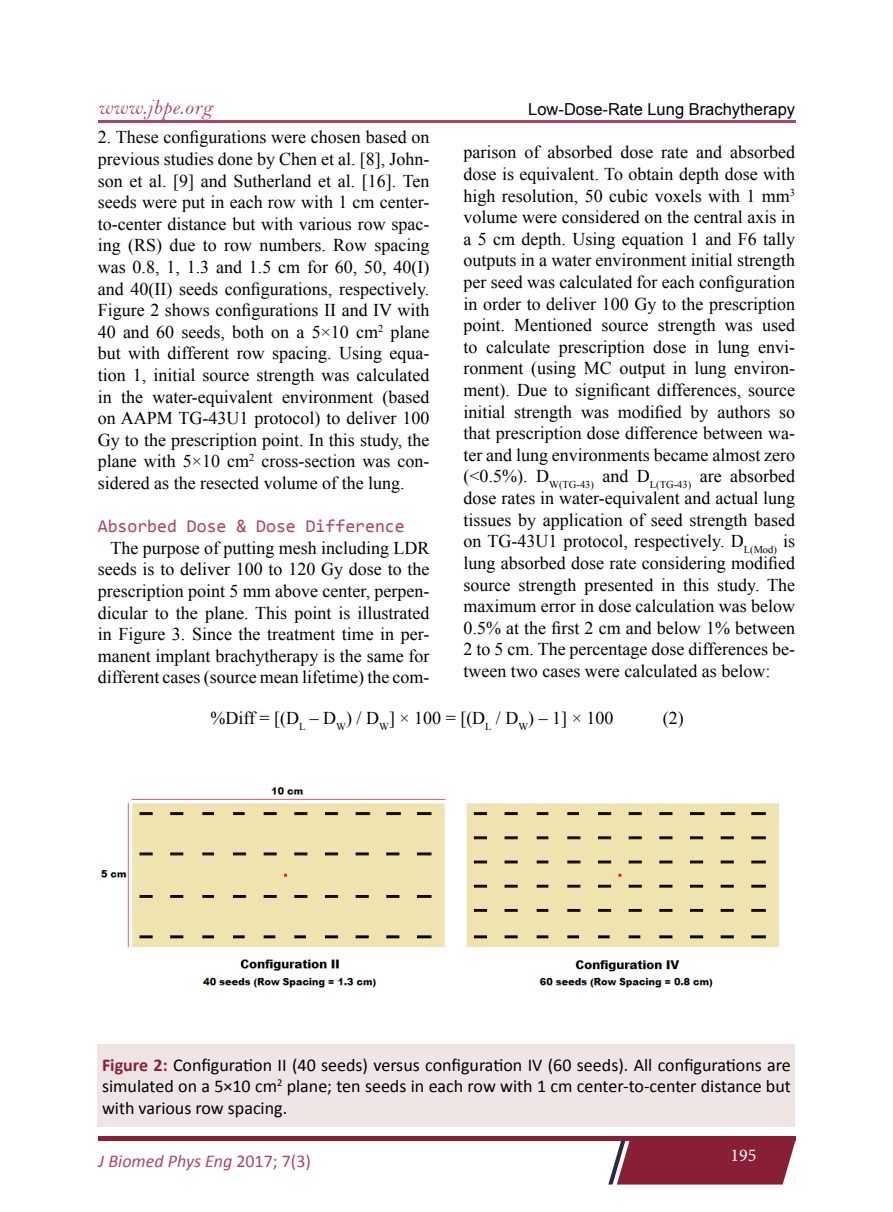
<style>
.page{position:relative;width:893px;height:1212px;background:#fff}
.page>*{position:absolute;margin:0;border:0;box-sizing:border-box;transform-origin:0 0}
.t1{font:21px "Bell MT Italic";letter-spacing:.03em;color:#ad465c}
.t2{font:18px/21.6px "Times New Roman";color:#000;text-align:justify}
.t3{font:18px/21.6px "Calibri";color:#000;text-align:justify}
.t4{font:18px "Consolas";color:#ad465c}
.t5{font:italic 18px "Calibri";color:#ad465c}
.t6{font:18px "Minion Pro";color:#fff}
.t7{font:16.5px "Arial";color:#000}
.s1{font-weight:700;color:#891f36}
.s2{font-style:normal}
</style>
<div class="page">
<div style="left:98px;top:1136px;width:697px;height:5px;background:#891f36"></div>
<svg style="left:608px;top:1141px;width:187px;height:43px;background:#913348"></svg>
<hr style="left:98px;top:120px;width:698px;height:2px;background:#ad465c">
<img style="left:100px;top:787px;width:679px;height:201px">
<div style="left:98px;top:1044px;width:697px;height:83px;background:#f0e5e5"></div>
<p class="t1" style="left:98px;top:94px;width:116px">www.jbpe.org</p>
<p class="t7" style="left:528px;top:98px;width:268px">Low-Dose-Rate Lung Brachytherapy</p>
<p class="t2" style="left:98px;top:126px;width:333px">2. These configurations were chosen based on previous studies done by Chen et al. [8], John&shy;son et al. [9] and Sutherland et al. [16]. Ten seeds were put in each row with 1 cm center&shy;to-center distance but with various row spac&shy;ing (RS) due to row numbers. Row spacing was 0.8, 1, 1.3 and 1.5 cm for 60, 50, 40(I) and 40(II) seeds configurations, respectively.<br>Figure 2 shows configurations II and IV with 40 and 60 seeds, both on a 5×10 cm<sup>2</sup> plane but with different row spacing. Using equa&shy;tion 1, initial source strength was calculated in the water-equivalent environment (based on AAPM TG-43U1 protocol) to deliver 100<br>Gy to the prescription point. In this study, the plane with 5×10 cm<sup>2</sup> cross-section was con&shy;sidered as the resected volume of the lung.</p>
<p class="t4" style="left:98px;top:514px;width:308px">Absorbed Dose &amp; Dose Difference</p>
<p class="t2" style="left:98px;top:537px;width:333px;text-indent:13px">The purpose of putting mesh including LDR seeds is to deliver 100 to 120 Gy dose to the prescription point 5 mm above center, perpen&shy;dicular to the plane. This point is illustrated in Figure 3. Since the treatment time in per&shy;manent implant brachytherapy is the same for different cases (source mean lifetime) the com-</p>
<p class="t2" style="left:463px;top:141px;width:333px">parison of absorbed dose rate and absorbed dose is equivalent. To obtain depth dose with high resolution, 50 cubic voxels with 1 mm<sup>3 </sup>volume were considered on the central axis in a 5 cm depth. Using equation 1 and F6 tally outputs in a water environment initial strength per seed was calculated for each configuration in order to deliver 100 Gy to the prescription point. Mentioned source strength was used to calculate prescription dose in lung envi&shy;ronment (using MC output in lung environ&shy;ment). Due to significant differences, source initial strength was modified by authors so that prescription dose difference between wa&shy;ter and lung environments became almost zero (&lt;0.5%). D<sub>W(TG-43)</sub> and D<sub>L(TG-43)</sub> are absorbed dose rates in water-equivalent and actual lung tissues by application of seed strength based on TG-43U1 protocol, respectively. D<sub>L(Mod)</sub> is lung absorbed dose rate considering modified source strength presented in this study. The maximum error in dose calculation was below 0.5% at the first 2 cm and below 1% between 2 to 5 cm. The percentage dose differences be&shy;tween two cases were calculated as below:</p>
<p class="t2" style="left:210px;top:707px;width:404px">%Diff = [(D<sub>L</sub> – D<sub>W</sub>) / D<sub>W</sub>] × 100 = [(D<sub>L</sub> / D<sub>W</sub>) – 1] × 100</p>
<p class="t2" style="left:663px;top:707px;width:22px">(2)</p>
<p class="t3" style="left:102px;top:1054px;width:690px"><span class="s1">Figure 2:</span> Configuration II (40 seeds) versus configuration IV (60 seeds). All configurations are simulated on a 5×10 cm<sup>2</sup> plane; ten seeds in each row with 1 cm center-to-center distance but with various row spacing.</p>
<p class="t5" style="left:99px;top:1148px;width:214px">J Biomed Phys Eng <span class="s2">2017; 7(3)</span></p>
<p class="t6" style="left:730px;top:1143px;width:27px">195</p>
</div>
